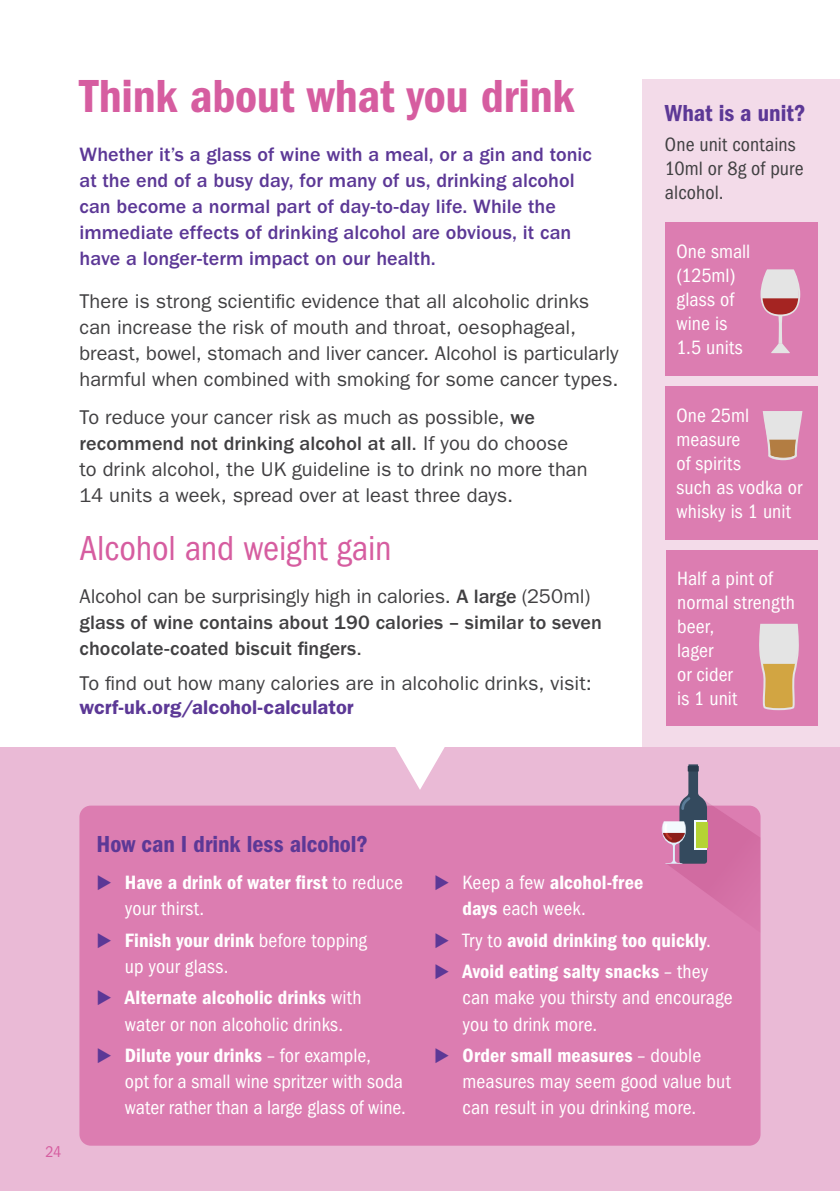
<style>
.page{position:relative;width:840px;height:1191px;background:#fff}
.page>*{position:absolute;margin:0;border:0;box-sizing:border-box;transform-origin:0 0}
.t1{font:48px "ITC Franklin Gothic Std Dm Cd";letter-spacing:-.005em;color:#d65da0}
.t2{font:condensed 36px "ITC Franklin Gothic Std";letter-spacing:-.005em;color:#d65da0}
.t3{font:24px "ITC Franklin Gothic Std Dm Cd";color:#5c3896}
.t4{font:condensed 20px/24px "ITC Franklin Gothic Std";letter-spacing:.005em;color:#fff}
.t5{font:20px/26px "ITC Franklin Gothic Std";letter-spacing:.005em;color:#414042}
.t6{font:500 20px/26px "ITC Franklin Gothic Std";letter-spacing:.005em;color:#5c3896}
.t7{font:500 20px/26px "ITC Franklin Gothic Std";letter-spacing:.005em;color:#414042}
.t8{font:20px/26px "ITC Franklin Gothic Std Dm Cd";letter-spacing:.005em;color:#fff}
.t9{font:condensed 20px/24px "ITC Franklin Gothic Std";letter-spacing:.005em;color:#414042}
.t10{font:condensed 16px "ITC Franklin Gothic Std";color:#d65da0}
.s1{font-weight:500}
.s2{font-weight:400}
.s3{font-weight:600;color:#5c3896}
.s4{color:#5c3896}
.s5{font-family:"ITC Franklin Gothic Std";font-stretch:condensed}
.s6{font-family:"ITC Franklin Gothic Std Dm Cd";font-stretch:normal}
</style>
<div class="page">
<div style="left:642px;top:79px;width:197px;height:669px;background:#f3dbe9"></div>
<div style="left:665px;top:550px;width:151px;height:176px;background:#dc7db1"></div>
<svg style="left:759px;top:624px;width:39px;height:86px;background:#dcc1a3"></svg>
<div style="left:664px;top:223px;width:152px;height:153px;background:#dc7db1"></div>
<svg style="left:760px;top:269px;width:39px;height:84px"></svg>
<div style="left:664px;top:386px;width:152px;height:153px;background:#dc7db1"></div>
<svg style="left:762px;top:411px;width:40px;height:49px"></svg>
<div style="left:0;top:748px;width:839px;height:443px;background:#eabad6"></div>
<svg style="left:394px;top:747px;width:51px;height:43px"></svg>
<div style="left:79px;top:805px;width:681px;height:340px;background:#dc7db1;border-radius:11px"></div>
<svg style="left:661px;top:764px;width:99px;height:146px"></svg>
<p class="t1" style="left:79px;top:69px;width:496px">Think about what you drink</p>
<p class="t6" style="left:79px;top:142px;width:513px">Whether it’s a glass of wine with a meal, or a gin and tonic at the end of a busy day, for many of us, drinking alcohol can become a normal part of day-to-day life. While the immediate effects of drinking alcohol are obvious, it can have a longer-term impact on our health.</p>
<p class="t5" style="left:79px;top:288px;width:540px">There is strong scientific evidence that all alcoholic drinks can increase the risk of mouth and throat, oesophageal, breast, bowel, stomach and liver cancer. Alcohol is particularly harmful when combined with smoking for some cancer types.</p>
<p class="t5" style="left:79px;top:404px;width:509px">To reduce your cancer risk as much as possible, <span class="s1">we recommend not drinking alcohol at all</span>. If you do choose to drink alcohol, the UK guideline is to drink no more than 14 units a week, spread over at least three days.</p>
<p class="t2" style="left:79px;top:528px;width:313px">Alcohol and weight gain</p>
<p class="t7" style="left:79px;top:583px;width:523px"><span class="s2">Alcohol can be surprisingly high in calories.</span> A large <span class="s2">(250ml) </span>glass of wine contains about 190 calories – similar to seven chocolate-coated biscuit fingers<span class="s2">.</span></p>
<p class="t5" style="left:79px;top:672px;width:513px;line-height:24px">To find out how many calories are in alcoholic drinks, visit: <span class="s3">wcrf-uk.org/alcohol-calculator</span></p>
<p class="t3" style="left:664px;top:100px;width:142px">What is a unit?</p>
<p class="t9" style="left:664px;top:132px;width:140px">One unit contains<br>10ml or 8g of pure alcohol.</p>
<p class="t4" style="left:676px;top:240px;width:75px">One small (125ml) glass of wine is<br>1.5 units</p>
<p class="t4" style="left:676px;top:403px;width:127px">One 25ml measure<br>of spirits<br>such as vodka or whisky is 1 unit</p>
<p class="t4" style="left:676px;top:566px;width:119px">Half a pint of normal strength beer,<br>lager<br>or cider<br>is 1 unit</p>
<p class="t10" style="left:45px;top:1142px;width:17px">24</p>
<p class="t3" style="left:96px;top:830px;width:273px">How can I drink less alcohol?</p>
<p class="t8" style="left:125px;top:869px;width:279px;text-indent:-28px"><span class="s4">◆</span> Have a drink of water first <span class="s5">to reduce your thirst.</span></p>
<p class="t4" style="left:125px;top:927px;width:243px;line-height:26px;text-indent:-28px"><span class="s4">◆</span> <span class="s6">Finish your drink</span> before topping up your glass.</p>
<p class="t4" style="left:96px;top:985px;width:266px;line-height:26px;text-align:center"><span class="s4">◆</span> <span class="s6">Alternate alcoholic drinks</span> with water or non alcoholic drinks.</p>
<p class="t4" style="left:125px;top:1042px;width:282px;line-height:26px;text-indent:-28px"><span class="s4">◆</span> <span class="s6">Dilute your drinks</span> – for example,<br>opt for a small wine spritzer with soda water rather than a large glass of wine.</p>
<p class="t4" style="left:462px;top:869px;width:182px;line-height:26px;text-indent:-28px"><span class="s4">◆</span> Keep a few <span class="s6">alcohol-free days</span> each week.</p>
<p class="t8" style="left:434px;top:927px;width:278px"><span class="s4">◆</span> <span class="s5">Try to</span> avoid drinking too quickly<span class="s5">.</span></p>
<p class="t4" style="left:462px;top:959px;width:271px;line-height:26px;text-indent:-28px"><span class="s4">◆</span> <span class="s6">Avoid eating salty snacks</span> – they can make you thirsty and encourage you to drink more.</p>
<p class="t4" style="left:462px;top:1042px;width:269px;line-height:26px;text-indent:-28px"><span class="s4">◆</span> <span class="s6">Order small measures</span> – double measures may seem good value but can result in you drinking more.</p>
</div>
